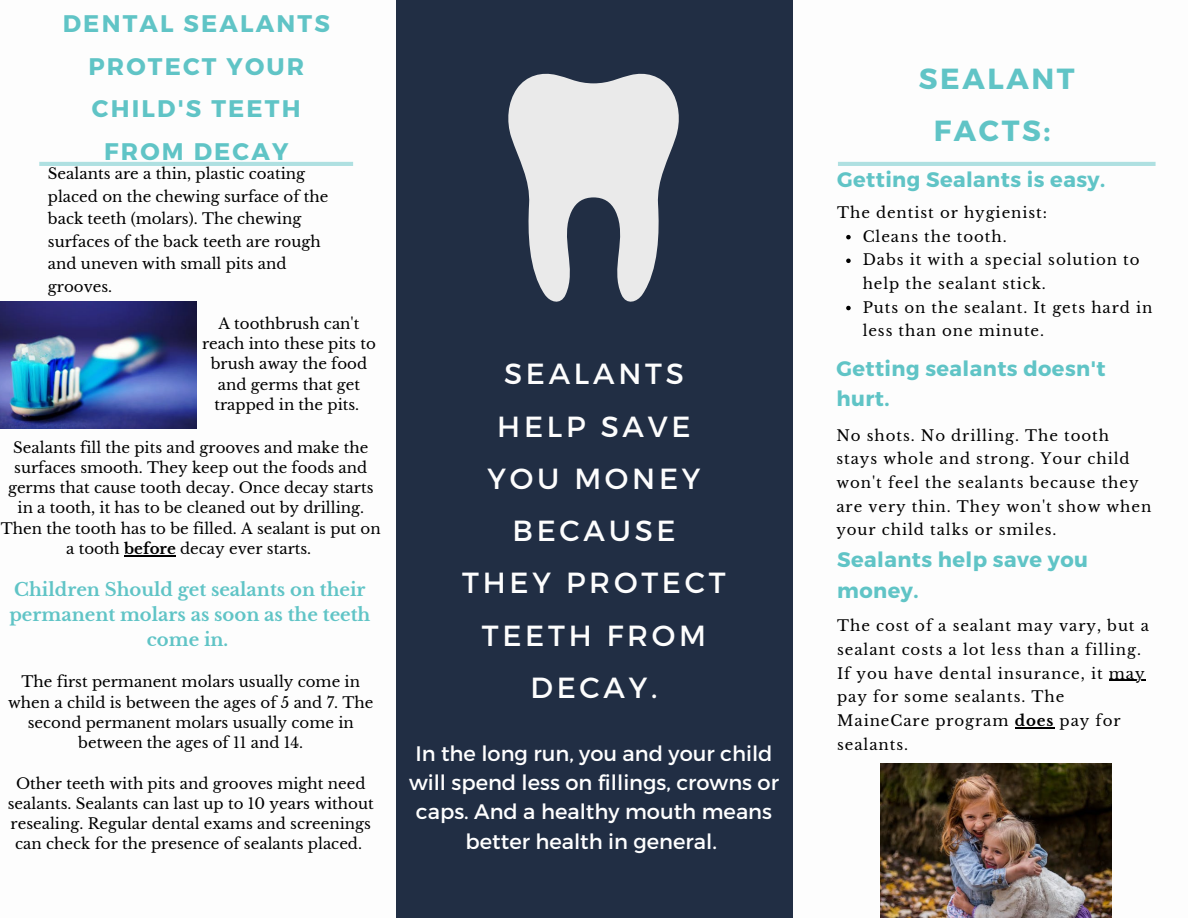
<style>
.page{position:relative;width:1188px;height:918px;background:#fff}
.page>*{position:absolute;margin:0;border:0;box-sizing:border-box;transform-origin:0 0}
.t1{font:29.1px/52.3px "Montserrat";letter-spacing:.13em;color:#fdfdfd;text-align:center}
.t2{font:700 29.1px/52.3px "Montserrat";letter-spacing:.09em;color:#60c4c6;text-align:center}
.t3{font:700 24px/42.8px "Montserrat";letter-spacing:.09em;color:#60c4c6;text-align:center}
.t4{font:21px/29.2px "Montserrat";color:#fff;text-align:center}
.t5{font:700 21px/30.3px "Montserrat";letter-spacing:.02em;color:#60c4c6}
.t6{font:700 18px/24.8px "Libre Baskerville";color:#60c4c6;text-align:center}
.t7{font:15px/20.2px "Libre Baskerville";color:#000;text-align:center}
.t8{font:15px/23.7px "Libre Baskerville";letter-spacing:.06em;color:#000}
.s1{font-weight:700}
</style>
<div class="page">
<div style="left:396px;top:0;width:397px;height:918px;background:#212e44"></div>
<svg style="left:39px;top:162px;width:314px;height:4px"></svg>
<svg style="left:838px;top:162px;width:318px;height:4px"></svg>
<img style="left:0;top:301px;width:197px;height:127px">
<svg style="left:508px;top:73px;width:171px;height:229px"></svg>
<img style="left:880px;top:764px;width:232px;height:154px">
<svg style="left:846px;top:235px;width:5px;height:4px"></svg>
<svg style="left:846px;top:259px;width:5px;height:4px"></svg>
<svg style="left:846px;top:306px;width:5px;height:4px"></svg>
<hr style="left:1109px;top:680px;width:37px;height:1px;background:#000">
<hr style="left:1015px;top:727px;width:39px;height:1px;background:#000">
<hr style="left:124px;top:555px;width:52px;height:1px;background:#000">
<p class="t3" style="left:63px;top:1px;width:269px">DENTAL SEALANTS<br>PROTECT YOUR<br>CHILD'S TEETH<br>FROM DECAY</p>
<p class="t7" style="left:48px;top:163px;width:282px;line-height:22.5px;text-align:left">Sealants are a thin, plastic coating placed on the chewing surface of the back teeth (molars). The chewing surfaces of the back teeth are rough and uneven with small pits and grooves.</p>
<p class="t7" style="left:202px;top:313px;width:175px">A toothbrush can't reach into these pits to brush away the food and germs that get trapped in the pits.</p>
<p class="t7" style="left:1px;top:437px;width:381px">Sealants fill the pits and grooves and make the surfaces smooth. They keep out the foods and germs that cause tooth decay. Once decay starts in a tooth, it has to be cleaned out by drilling.<br>Then the tooth has to be filled. A sealant is put on a tooth <span class="s1">before</span> decay ever starts.</p>
<p class="t6" style="left:9px;top:578px;width:363px">Children Should get sealants on their permanent molars as soon as the teeth come in.</p>
<p class="t7" style="left:8px;top:672px;width:367px">The first permanent molars usually come in when a child is between the ages of 5 and 7. The second permanent molars usually come in between the ages of 11 and 14.</p>
<p class="t7" style="left:8px;top:773px;width:367px">Other teeth with pits and grooves might need sealants. Sealants can last up to 10 years without resealing. Regular dental exams and screenings can check for the presence of sealants placed.</p>
<p class="t1" style="left:462px;top:346px;width:265px">SEALANTS<br>HELP SAVE<br>YOU MONEY<br>BECAUSE<br>THEY PROTECT<br>TEETH FROM<br>DECAY.</p>
<p class="t4" style="left:409px;top:738px;width:371px">In the long run, you and your child will spend less on fillings, crowns or caps. And a healthy mouth means better health in general.</p>
<p class="t2" style="left:919px;top:51px;width:157px">SEALANT<br>FACTS:</p>
<p class="t5" style="left:837px;top:163px;width:270px">Getting Sealants is easy.</p>
<p class="t8" style="left:837px;top:201px;width:211px">The dentist or hygienist:</p>
<p class="t8" style="left:863px;top:225px;width:145px">Cleans the tooth.</p>
<p class="t8" style="left:863px;top:248px;width:278px">Dabs it with a special solution to help the sealant stick.</p>
<p class="t8" style="left:863px;top:295px;width:291px">Puts on the sealant. It gets hard in less than one minute.</p>
<p class="t5" style="left:836px;top:352px;width:271px">Getting sealants doesn't hurt.</p>
<p class="t8" style="left:836px;top:424px;width:316px">No shots. No drilling. The tooth stays whole and strong. Your child won't feel the sealants because they are very thin. They won't show when your child talks or smiles.</p>
<p class="t5" style="left:837px;top:544px;width:252px">Sealants help save you money.</p>
<p class="t8" style="left:837px;top:614px;width:313px">The cost of a sealant may vary, but a sealant costs a lot less than a filling.<br>If you have dental insurance, it may pay for some sealants. The<br>MaineCare program <span class="s1">does</span> pay for sealants.</p>
</div>
